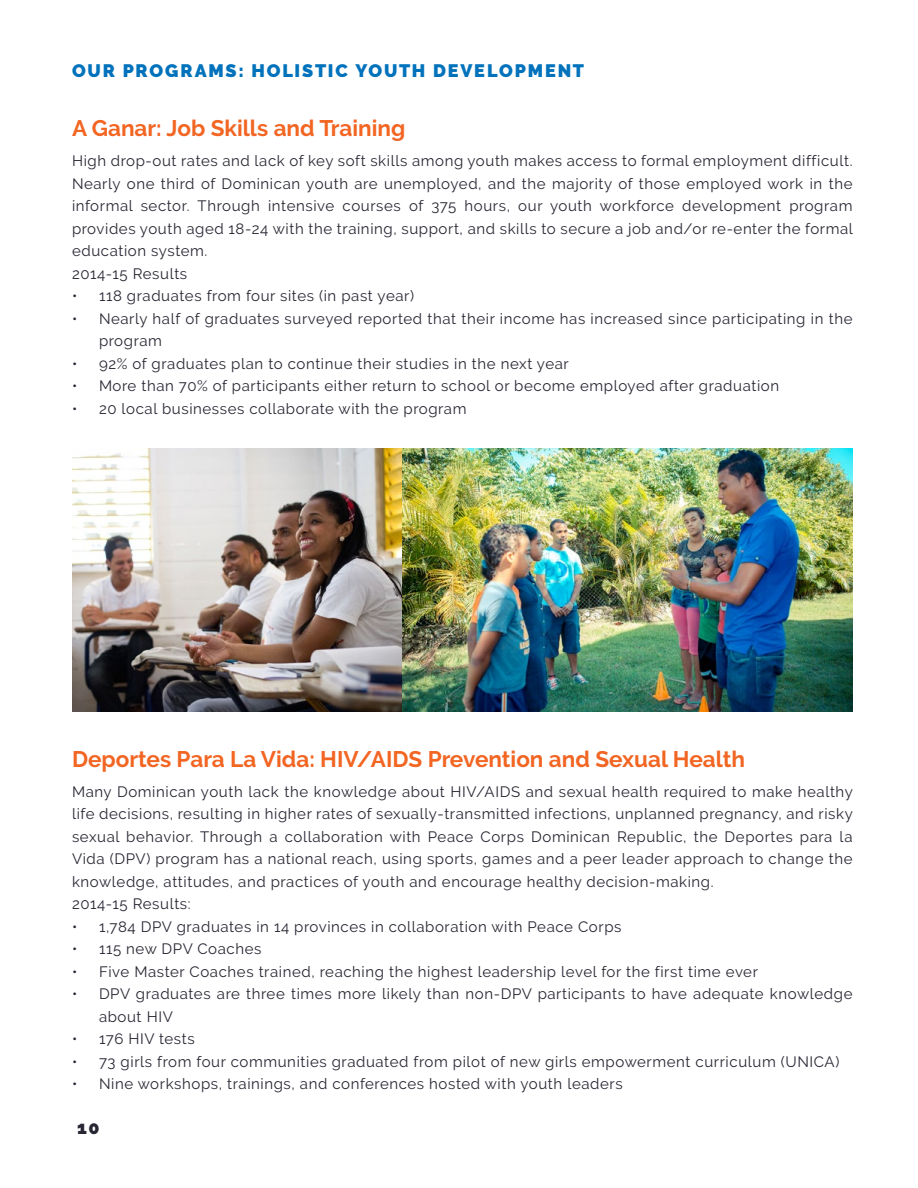
<style>
.page{position:relative;width:918px;height:1188px;background:#fff}
.page>*{position:absolute;margin:0;border:0;box-sizing:border-box;transform-origin:0 0}
.t1{font:700 22.5px "Raleway";color:#f26522}
.t2{font:900 18px "Raleway";letter-spacing:.1em;color:#0072bc}
.t3{font:900 18px "Raleway";color:#272733}
.t4{font:15px/22.5px "Raleway";letter-spacing:.04em;color:#272733}
</style>
<div class="page">
<img style="left:72px;top:448px;width:781px;height:264px">
<p class="t2" style="left:72px;top:60px;width:514px">OUR PROGRAMS: HOLISTIC YOUTH DEVELOPMENT</p>
<h1 class="t1" style="left:72px;top:116px;width:335px">A Ganar: Job Skills and Training</h1>
<p class="t4" style="left:72px;top:150px;width:782px">High drop-out rates and lack of key soft skills among youth makes access to formal employment difficult.<br>Nearly one third of Dominican youth are unemployed, and the majority of those employed work in the informal sector. Through intensive courses of 375 hours, our youth workforce development program provides youth aged 18-24 with the training, support, and skills to secure a job and/or re-enter the formal education system.<br>2014-15 Results</p>
<p class="t4" style="left:72px;top:285px;width:344px">• 118 graduates from four sites (in past year)</p>
<p class="t4" style="left:99px;top:307px;width:755px;text-indent:-27px">• Nearly half of graduates surveyed reported that their income has increased since participating in the program</p>
<p class="t4" style="left:72px;top:352px;width:498px">• 92% of graduates plan to continue their studies in the next year</p>
<p class="t4" style="left:72px;top:375px;width:709px">• More than 70% of participants either return to school or become employed after graduation</p>
<p class="t4" style="left:72px;top:397px;width:396px">• 20 local businesses collaborate with the program</p>
<h1 class="t1" style="left:72px;top:746px;width:675px">Deportes Para La Vida: HIV/AIDS Prevention and Sexual Health</h1>
<p class="t4" style="left:72px;top:780px;width:782px">Many Dominican youth lack the knowledge about HIV/AIDS and sexual health required to make healthy life decisions, resulting in higher rates of sexually-transmitted infections, unplanned pregnancy, and risky sexual behavior. Through a collaboration with Peace Corps Dominican Republic, the Deportes para la Vida (DPV) program has a national reach, using sports, games and a peer leader approach to change the knowledge, attitudes, and practices of youth and encourage healthy decision-making.<br>2014-15 Results:</p>
<p class="t4" style="left:72px;top:915px;width:551px">• 1,784 DPV graduates in 14 provinces in collaboration with Peace Corps</p>
<p class="t4" style="left:72px;top:937px;width:191px">• 115 new DPV Coaches</p>
<p class="t4" style="left:72px;top:960px;width:688px">• Five Master Coaches trained, reaching the highest leadership level for the first time ever</p>
<p class="t4" style="left:99px;top:982px;width:755px;text-indent:-27px">• DPV graduates are three times more likely than non-DPV participants to have adequate knowledge about HIV</p>
<p class="t4" style="left:72px;top:1027px;width:124px">• 176 HIV tests</p>
<p class="t4" style="left:72px;top:1050px;width:769px">• 73 girls from four communities graduated from pilot of new girls empowerment curriculum (UNICA)</p>
<p class="t4" style="left:72px;top:1072px;width:552px">• Nine workshops, trainings, and conferences hosted with youth leaders</p>
<p class="t3" style="left:77px;top:1117px;width:24px">10</p>
</div>
